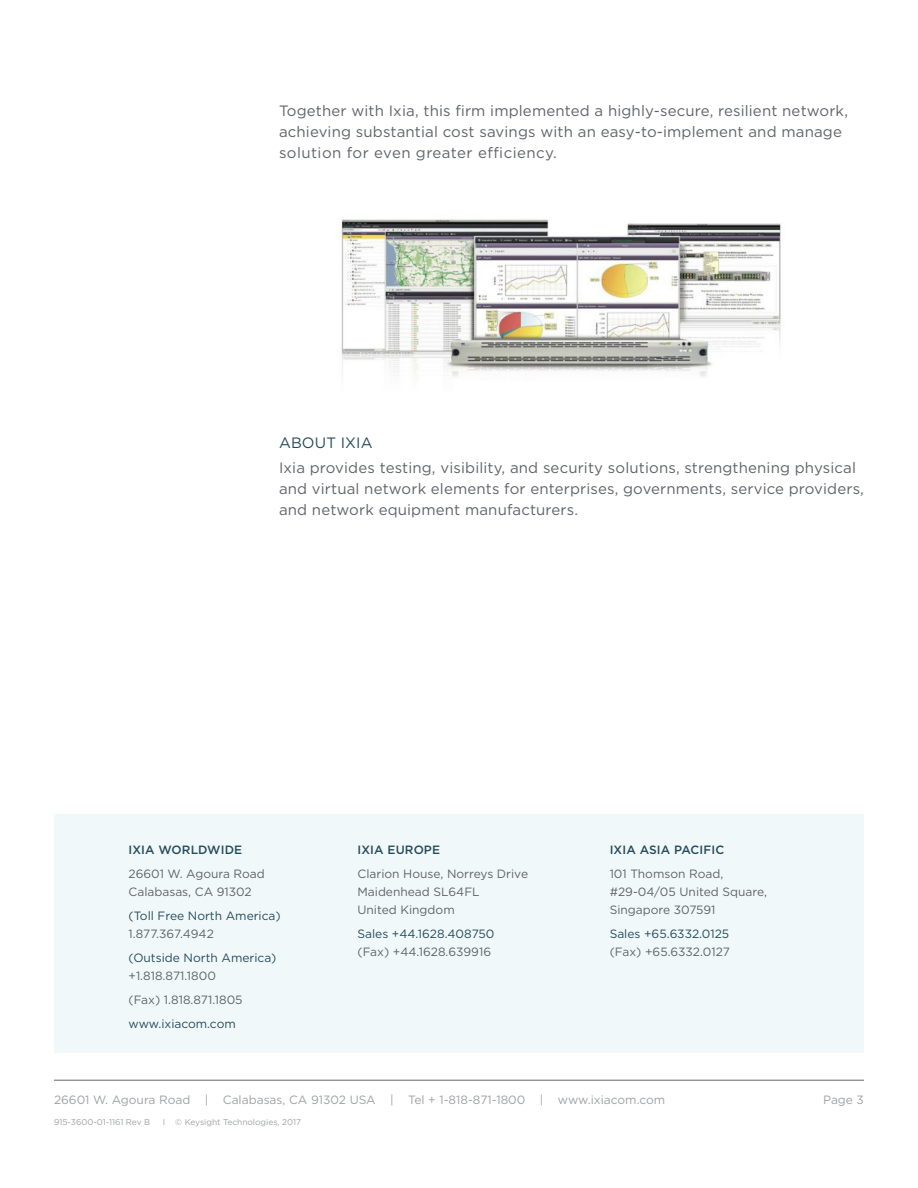
<style>
.page{position:relative;width:918px;height:1188px;background:#fff}
.page>*{position:absolute;margin:0;border:0;box-sizing:border-box;transform-origin:0 0}
.body_copy{font:15px/21px "Gotham";letter-spacing:.01em;color:#606369}
.headline_-_level_2{font:15px "Gotham";letter-spacing:.01em;color:#244c5a}
.headquarters_body{font:12px/18px "Gotham";color:#244c5a}
.headquarters_body-2{font:12px/18px "Gotham";color:#606369}
.footer_address{font:12px "Gotham";color:#9fa1a4}
.global_headquarters{font:500 12px "Gotham";letter-spacing:.01em;color:#244c5a}
.page_no{font:12px "Gotham";color:#9fa1a4}
.t1{font:8.4px "Gotham";color:#9fa1a4}
.s1{color:#606369}
</style>
<div class="page">
<hr style="left:54px;top:1080px;width:810px;height:1px;background:#606369">
<div style="left:54px;top:814px;width:810px;height:238px;background:#f1f8fa"></div>
<img style="left:339px;top:219px;width:442px;height:161px">
<p class="body_copy" style="left:279px;top:100px;width:571px">Together with Ixia, this firm implemented a highly-secure, resilient network, achieving substantial cost savings with an easy-to-implement and manage solution for even greater efficiency.</p>
<p class="headline_-_level_2" style="left:279px;top:433px;width:95px">ABOUT IXIA</p>
<p class="body_copy" style="left:279px;top:457px;width:586px">Ixia provides testing, visibility, and security solutions, strengthening physical and virtual network elements for enterprises, governments, service providers, and network equipment manufacturers.</p>
<p class="global_headquarters" style="left:129px;top:842px;width:115px">IXIA WORLDWIDE</p>
<p class="headquarters_body-2" style="left:129px;top:865px;width:138px">26601 W. Agoura Road<br>Calabasas, CA 91302</p>
<p class="headquarters_body" style="left:129px;top:907px;width:154px">(Toll Free North America)<br><span class="s1">1.877.367.4942</span></p>
<p class="headquarters_body" style="left:129px;top:949px;width:150px">(Outside North America) <span class="s1">+1.818.871.1800</span></p>
<p class="headquarters_body-2" style="left:129px;top:991px;width:116px">(Fax) 1.818.871.1805</p>
<p class="headquarters_body" style="left:129px;top:1015px;width:109px">www.ixiacom.com</p>
<p class="global_headquarters" style="left:357px;top:842px;width:84px">IXIA EUROPE</p>
<p class="headquarters_body-2" style="left:357px;top:865px;width:172px">Clarion House, Norreys Drive<br>Maidenhead SL64FL<br>United Kingdom</p>
<p class="headquarters_body" style="left:357px;top:925px;width:138px">Sales +44.1628.408750 <span class="s1">(Fax) +44.1628.639916</span></p>
<p class="global_headquarters" style="left:610px;top:842px;width:116px">IXIA ASIA PACIFIC</p>
<p class="headquarters_body-2" style="left:610px;top:865px;width:159px">101 Thomson Road, #29-04/05 United Square,<br>Singapore 307591</p>
<p class="headquarters_body" style="left:610px;top:925px;width:122px">Sales +65.6332.0125 <span class="s1">(Fax) +65.6332.0127</span></p>
<p class="footer_address" style="left:54px;top:1092px;width:613px">26601 W. Agoura Road | Calabasas, CA 91302 USA | Tel + 1-818-871-1800 | www.ixiacom.com</p>
<p class="t1" style="left:54px;top:1117px;width:98px">915-3600-01-1161 Rev B</p>
<p class="t1" style="left:163px;top:1117px;width:140px">I © Keysight Technologies, 2017</p>
<p class="page_no" style="left:823px;top:1092px;width:42px">Page 3</p>
</div>
